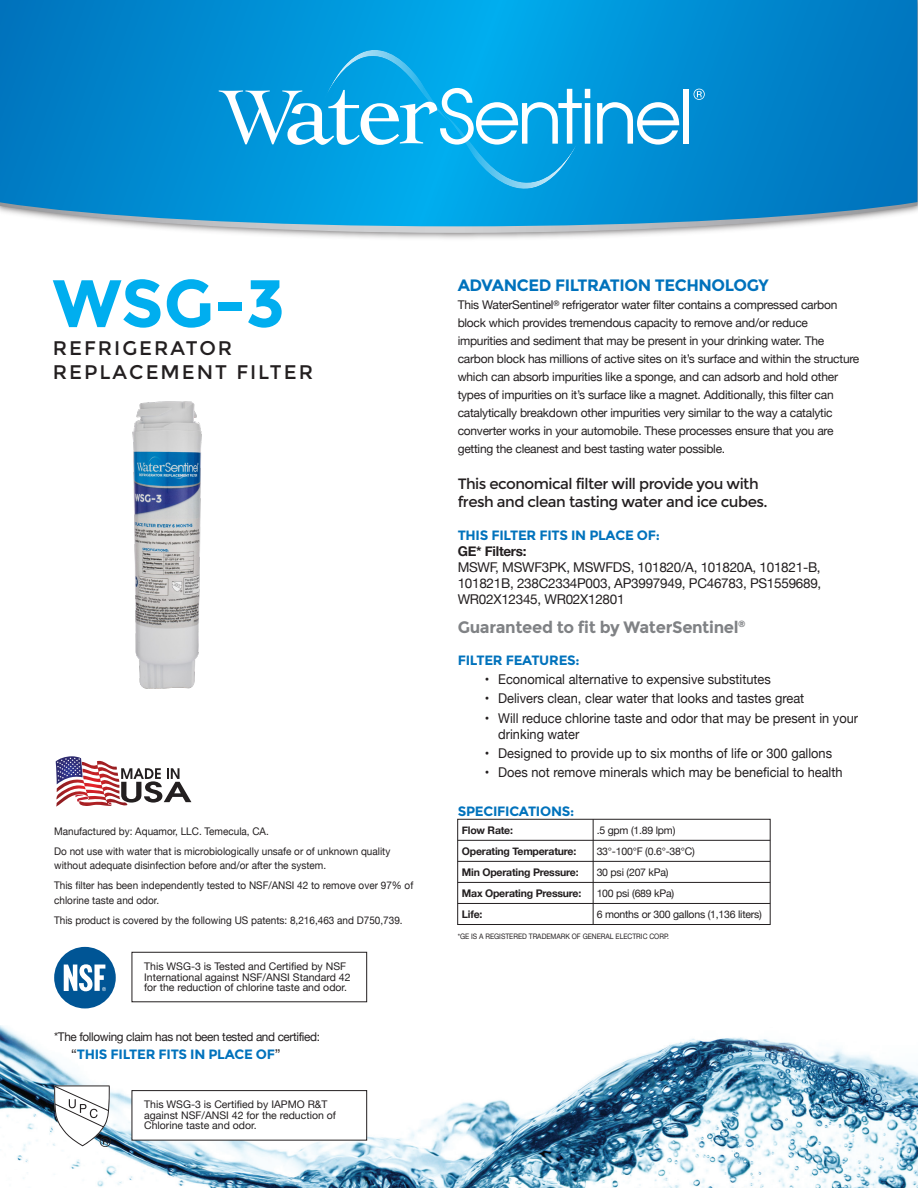
<style>
.page{position:relative;width:918px;height:1188px;background:#fff}
.page>*{position:absolute;margin:0;border:0;box-sizing:border-box;transform-origin:0 0}
.t1{font:700 67.05px "Montserrat";color:#00aeef}
.t2{font:19.65px/23.5px "Montserrat";letter-spacing:.1em;color:#231f20}
.t3{font:700 16.5px "Montserrat";letter-spacing:-.02em;color:#808285}
.t4{font:700 16.5px "Montserrat";letter-spacing:-.025em;color:#0072bc}
.t5{font:15px/18px "Montserrat";letter-spacing:-.035em;color:#231f20}
.t6{font:13.5px/16.2px "Helvetica Neue";color:#231f20;scale:.95 1}
.t7{font:13.5px/16.2px "Helvetica Neue";color:#231f20;text-align:justify}
.t8{font:700 13.5px "Montserrat";letter-spacing:-.02em;color:#0072bc}
.t9{font:700 13.5px "Helvetica Neue";letter-spacing:-.02em;color:#231f20}
.t10{font:12px/18px "Helvetica Neue";letter-spacing:-.02em;color:#231f20}
.t11{font:10.5px/20.2px "Helvetica Neue";color:#231f20;scale:.95 1}
.t12{font:10.5px/10.5px "Helvetica Neue";color:#231f20}
.t13{font:700 10.5px "Helvetica Neue";letter-spacing:-.02em;color:#231f20}
.t14{font:10.5px "Helvetica Neue";letter-spacing:-.02em;color:#231f20}
.t15{font:7.5px "Helvetica Neue";color:#231f20;scale:.9 1}
.s1{font-family:"Helvetica Neue";font-weight:400;color:#231f20}
</style>
<div class="page">
<img style="left:0;top:1025px;width:918px;height:163px">
<svg style="left:114px;top:226px;width:687px;height:7px"></svg>
<svg style="left:0;top:0;width:917px;height:226px;background:#088ccf"></svg>
<svg style="left:219px;top:50px;width:371px;height:139px;background:#22ace6"></svg>
<svg style="left:597px;top:102px;width:82px;height:43px"></svg>
<div style="left:683px;top:89px;width:6px;height:55px;background:#fff"></div>
<svg style="left:694px;top:89px;width:11px;height:11px"></svg>
<div style="left:457px;top:819px;width:314px;height:106px;border:1px solid #231f20"></div>
<hr style="left:458px;top:840px;width:312px;height:1px;background:#231f20">
<hr style="left:458px;top:861px;width:312px;height:1px;background:#231f20">
<hr style="left:458px;top:882px;width:312px;height:1px;background:#231f20">
<hr style="left:458px;top:903px;width:312px;height:1px;background:#231f20">
<hr style="left:593px;top:819px;width:1px;height:106px;background:#231f20">
<svg style="left:56px;top:756px;width:135px;height:51px"></svg>
<div style="left:132px;top:952px;width:235px;height:50px;background:#fff;border:1px solid #231f20"></div>
<div style="left:54px;top:947px;width:62px;height:61px;background:#005595;border-radius:50%"></div>
<svg style="left:64px;top:964px;width:42px;height:27px"></svg>
<div style="left:132px;top:1090px;width:235px;height:51px;background:#fff;border:1px solid #231f20"></div>
<svg style="left:54px;top:1085px;width:57px;height:62px"></svg>
<img style="left:132px;top:401px;width:70px;height:288px">
<h1 class="t1" style="left:53px;top:264px;width:234px">WSG-3</h1>
<h2 class="t2" style="left:53px;top:337px;width:262px">REFRIGERATOR<br>REPLACEMENT FILTER</h2>
<p class="t11" style="left:54px;top:821px;width:355px">Manufactured by: Aquamor, LLC. Temecula, CA.<br>Do not use with water that is microbiologically unsafe or of unknown quality</p>
<p class="t11" style="left:54px;top:856px;width:380px">without adequate disinfection before and/or after the system.<br>This filter has been independently tested to NSF/ANSI 42 to remove over 97% of</p>
<p class="t11" style="left:54px;top:890px;width:368px">chlorine taste and odor.<br>This product is covered by the following US patents: 8,216,463 and D750,739.</p>
<p class="t12" style="left:144px;top:962px;width:208px">This WSG-3 is Tested and Certified by NSF<br>International against NSF/ANSI Standard 42 for the reduction of chlorine taste and odor.</p>
<p class="t10" style="left:54px;top:1029px;width:267px">*The following claim has not been tested and certified:</p>
<p class="t8" style="left:71px;top:1047px;width:211px"><span class="s1">“</span>THIS FILTER FITS IN PLACE OF<span class="s1">”</span></p>
<p class="t12" style="left:144px;top:1100px;width:193px">This WSG-3 is Certified by IAPMO R&amp;T against NSF/ANSI 42 for the reduction of<br>Chlorine taste and odor.</p>
<h3 class="t4" style="left:458px;top:276px;width:312px">ADVANCED FILTRATION TECHNOLOGY</h3>
<p class="t10" style="left:458px;top:297px;width:403px">This WaterSentinel<sup>®</sup> refrigerator water filter contains a compressed carbon block which provides tremendous capacity to remove and/or reduce impurities and sediment that may be present in your drinking water. The carbon block has millions of active sites on it’s surface and within the structure which can absorb impurities like a sponge, and can adsorb and hold other types of impurities on it’s surface like a magnet. Additionally, this filter can catalytically breakdown other impurities very similar to the way a catalytic converter works in your automobile. These processes ensure that you are getting the cleanest and best tasting water possible.</p>
<p class="t5" style="left:458px;top:475px;width:312px">This economical filter will provide you with fresh and clean tasting water and ice cubes.</p>
<p class="t8" style="left:458px;top:527px;width:204px">THIS FILTER FITS IN PLACE OF:</p>
<p class="t9" style="left:458px;top:540px;width:70px">GE* Filters:</p>
<p class="t7" style="left:458px;top:560px;width:365px">MSWF, MSWF3PK, MSWFDS, 101820/A, 101820A, 101821-B, 101821B, 238C2334P003, AP3997949, PC46783, PS1559689, WR02X12345, WR02X12801</p>
<h3 class="t3" style="left:458px;top:617px;width:289px">Guaranteed to fit by WaterSentinel<sup>®</sup></h3>
<p class="t8" style="left:458px;top:652px;width:124px">FILTER FEATURES:</p>
<p class="t6" style="left:485px;top:672px;width:303px">• Economical alternative to expensive substitutes</p>
<p class="t6" style="left:485px;top:691px;width:338px">• Delivers clean, clear water that looks and tastes great</p>
<p class="t6" style="left:498px;top:711px;width:380px;text-indent:-14px">• Will reduce chlorine taste and odor that may be present in your drinking water</p>
<p class="t6" style="left:485px;top:746px;width:367px">• Designed to provide up to six months of life or 300 gallons</p>
<p class="t6" style="left:485px;top:765px;width:378px">• Does not remove minerals which may be beneficial to health</p>
<p class="t8" style="left:458px;top:803px;width:118px">SPECIFICATIONS:</p>
<p class="t13" style="left:462px;top:822px;width:53px">Flow Rate:</p>
<p class="t12" style="left:597px;top:826px;width:80px">.5 gpm (1.89 lpm)</p>
<p class="t13" style="left:462px;top:843px;width:116px">Operating Temperature:</p>
<p class="t12" style="left:597px;top:847px;width:100px">33°-100°F (0.6°-38°C)</p>
<p class="t13" style="left:462px;top:864px;width:118px">Min Operating Pressure:</p>
<p class="t14" style="left:597px;top:865px;width:73px">30 psi (207 kPa)</p>
<p class="t13" style="left:462px;top:885px;width:121px">Max Operating Pressure:</p>
<p class="t14" style="left:597px;top:886px;width:79px">100 psi (689 kPa)</p>
<p class="t13" style="left:462px;top:906px;width:22px">Life:</p>
<p class="t14" style="left:597px;top:907px;width:167px">6 months or 300 gallons (1,136 liters)</p>
<p class="t15" style="left:458px;top:931px;width:236px">*GE IS A REGISTERED TRADEMARK OF GENERAL ELECTRIC CORP.</p>
</div>
